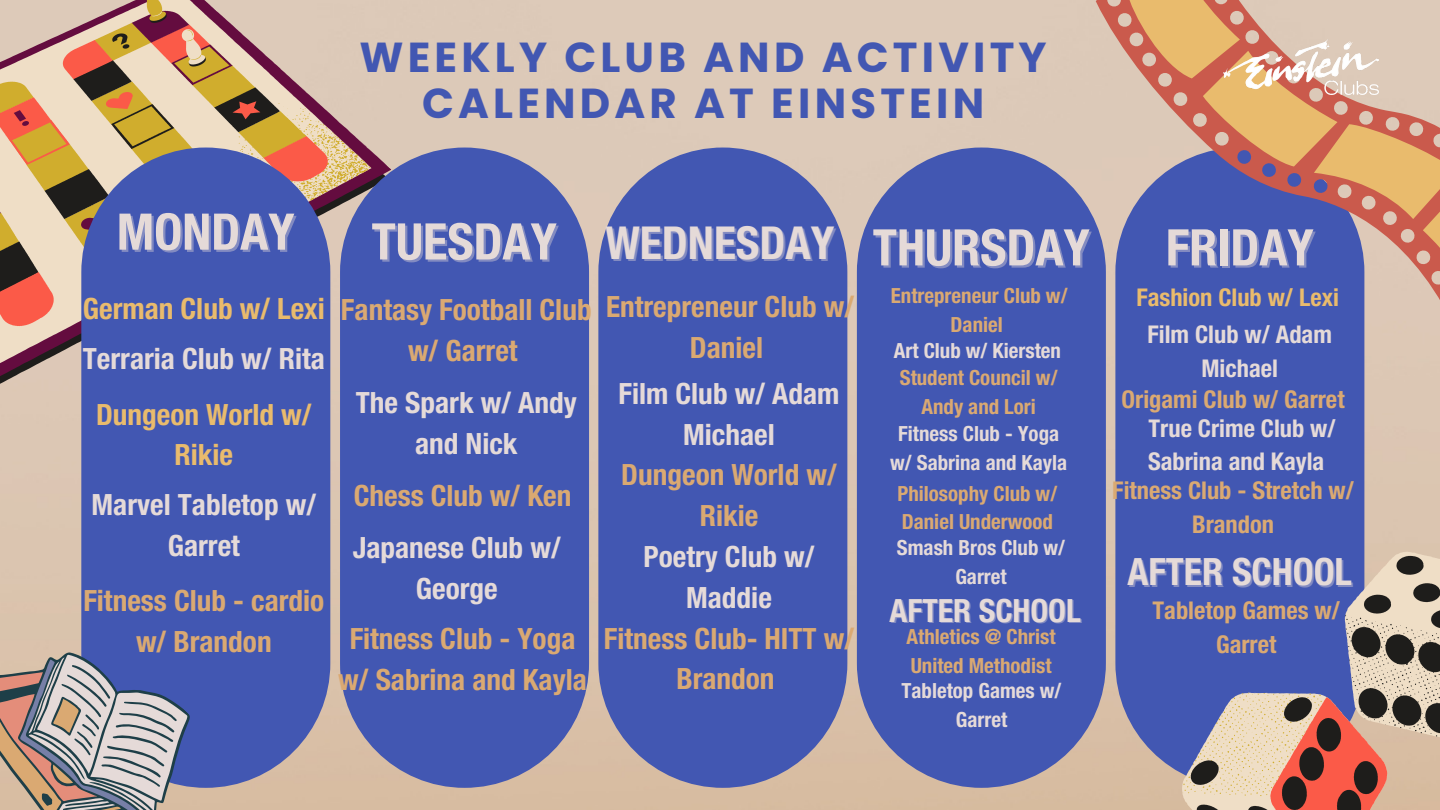
<style>
.page{position:relative;width:1440px;height:810px;background:#fff}
.page>*{position:absolute;margin:0;border:0;box-sizing:border-box;transform-origin:0 0}
.t1{font:700 condensed 50.5px "Helvetica Neue LT Std";color:#e5dad8}
.t2{font:700 condensed 45.5px "Helvetica Neue LT Std";color:#e5dad8}
.t3{font:700 41.9px/45.8px "Poppins";letter-spacing:.1em;color:#4257b2;text-align:center}
.t4{font:700 condensed 37.7px "Helvetica Neue LT Std";color:#e5dad8}
.t5{font:700 condensed 32.1px "Helvetica Neue LT Std";color:#e5dad8}
.t6{font:700 condensed 29.3px/40.7px "Helvetica Neue LT Std";color:#daa972;text-align:center}
.t7{font:700 condensed 29.3px/40.7px "Helvetica Neue LT Std";color:#e5dad8;text-align:center}
.t8{font:700 condensed 29.3px/40.7px "Helvetica Neue LT Std";color:#e9bb6d;text-align:center}
.t9{font:700 condensed 24.5px/33.8px "Helvetica Neue LT Std";color:#daa972;text-align:center}
.t10{font:700 condensed 24.5px/33.8px "Helvetica Neue LT Std";color:#e5dad8;text-align:center}
.t11{font:700 condensed 24.5px "Helvetica Neue LT Std";color:#e9bb6d}
.t12{font:700 condensed 20.9px/29px "Helvetica Neue LT Std";color:#daa972;text-align:center}
.t13{font:700 condensed 20.9px/29px "Helvetica Neue LT Std";color:#e5dad8;text-align:center}
</style>
<div class="page">
<img style="left:0;top:0;width:1440px;height:810px">
<div style="left:0;top:0;width:413px;height:395px;background:#dcc9b8"></div>
<svg style="left:0;top:0;width:391px;height:378px;background:#bda19b"></svg>
<svg style="left:0;top:254px;width:82px;height:73px;background:#cf8f7d"></svg>
<svg style="left:0;top:0;width:379px;height:254px;background:#cba786"></svg>
<div style="left:81px;top:148px;width:249px;height:640px;background:#4257b2;border-radius:125px"></div>
<div style="left:340px;top:148px;width:249px;height:640px;background:#4257b2;border-radius:125px"></div>
<div style="left:598px;top:148px;width:249px;height:640px;background:#4257b2;border-radius:125px"></div>
<div style="left:857px;top:148px;width:249px;height:640px;background:#4257b2;border-radius:125px"></div>
<div style="left:1115px;top:148px;width:249px;height:640px;background:#4257b2;border-radius:125px"></div>
<svg style="left:1182px;top:552px;width:258px;height:258px"></svg>
<svg style="left:0;top:588px;width:224px;height:222px"></svg>
<svg style="left:0;top:625px;width:218px;height:185px"></svg>
<svg style="left:1077px;top:0;width:363px;height:393px"></svg>
<svg style="left:1106px;top:0;width:334px;height:329px"></svg>
<img style="left:1224px;top:40px;width:154px;height:54px">
<p class="t3" style="left:359px;top:34px;width:689px">WEEKLY CLUB AND ACTIVITY<br>CALENDAR AT EINSTEIN</p>
<p class="t1" style="left:117px;top:214px;width:179px">MONDAY</p>
<p class="t1" style="left:372px;top:223px;width:187px">TUESDAY</p>
<p class="t2" style="left:605px;top:226px;width:231px">WEDNESDAY</p>
<p class="t1" style="left:873px;top:229px;width:218px">THURSDAY</p>
<p class="t8" style="left:83px;top:293px;width:244px">German Club w/ Lexi</p>
<p class="t7" style="left:83px;top:342px;width:244px">Terraria Club w/ Rita</p>
<p class="t8" style="left:96px;top:398px;width:217px">Dungeon World w/<br>Rikie</p>
<p class="t7" style="left:92px;top:488px;width:226px">Marvel Tabletop w/<br>Garret</p>
<p class="t6" style="left:83px;top:585px;width:242px">Fitness Club - cardio w/ Brandon</p>
<p class="t6" style="left:341px;top:294px;width:252px">Fantasy Football Club w/ Garret</p>
<p class="t7" style="left:356px;top:386px;width:222px">The Spark w/ Andy and Nick</p>
<p class="t6" style="left:354px;top:479px;width:219px">Chess Club w/ Ken</p>
<p class="t7" style="left:353px;top:531px;width:209px">Japanese Club w/<br>George</p>
<p class="t6" style="left:338px;top:623px;width:250px">Fitness Club - Yoga w/ Sabrina and Kayla</p>
<p class="t6" style="left:606px;top:291px;width:250px">Entrepreneur Club w/<br>Daniel</p>
<p class="t12" style="left:891px;top:284px;width:178px">Entrepreneur Club w/<br>Daniel</p>
<p class="t13" style="left:894px;top:339px;width:169px">Art Club w/ Kiersten</p>
<p class="t12" style="left:900px;top:366px;width:159px">Student Council w/<br>Andy and Lori</p>
<p class="t13" style="left:890px;top:422px;width:179px">Fitness Club - Yoga w/ Sabrina and Kayla</p>
<p class="t7" style="left:619px;top:377px;width:222px">Film Club w/ Adam<br>Michael</p>
<p class="t6" style="left:621px;top:459px;width:217px">Dungeon World w/<br>Rikie</p>
<p class="t7" style="left:644px;top:540px;width:172px">Poetry Club w/<br>Maddie</p>
<p class="t6" style="left:604px;top:622px;width:252px">Fitness Club- HITT w/<br>Brandon</p>
<p class="t12" style="left:898px;top:482px;width:161px;text-align:left">Philosophy Club w/<br>Daniel Underwood</p>
<p class="t13" style="left:897px;top:536px;width:170px">Smash Bros Club w/<br>Garret</p>
<p class="t5" style="left:890px;top:599px;width:193px">AFTER SCHOOL</p>
<p class="t12" style="left:907px;top:625px;width:150px;text-align:left">Athletics @ Christ<br>United Methodist</p>
<p class="t13" style="left:901px;top:679px;width:162px">Tabletop Games w/<br>Garret</p>
<p class="t1" style="left:1166px;top:229px;width:149px">FRIDAY</p>
<p class="t11" style="left:1136px;top:289px;width:204px">Fashion Club w/ Lexi</p>
<p class="t10" style="left:1148px;top:321px;width:186px">Film Club w/ Adam<br>Michael</p>
<p class="t9" style="left:1122px;top:386px;width:224px">Origami Club w/ Garret</p>
<p class="t10" style="left:1148px;top:415px;width:189px;text-align:left">True Crime Club w/<br>Sabrina and Kayla</p>
<p class="t9" style="left:1112px;top:477px;width:243px">Fitness Club - Stretch w/<br>Brandon</p>
<p class="t4" style="left:1127px;top:558px;width:226px">AFTER SCHOOL</p>
<p class="t9" style="left:1152px;top:597px;width:189px">Tabletop Games w/<br>Garret</p>
</div>
